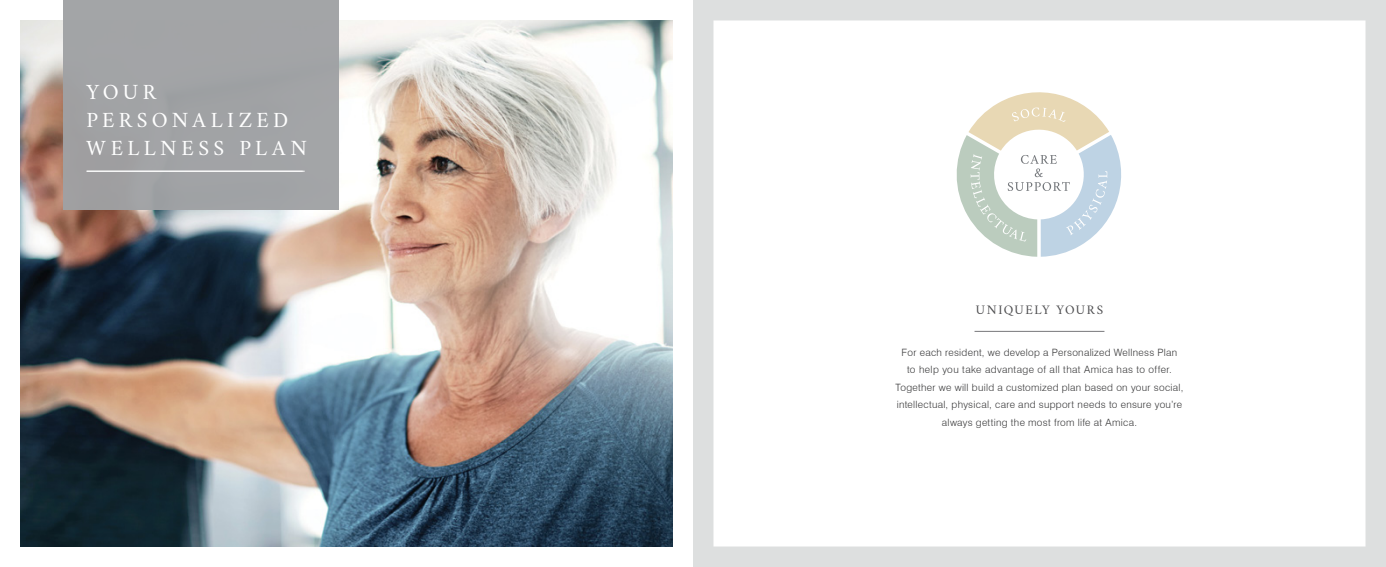
<style>
.page{position:relative;width:1386px;height:567px;background:#fff}
.page>*{position:absolute;margin:0;border:0;box-sizing:border-box;transform-origin:0 0}
.t1{font:21.88px/28px "Amiri";letter-spacing:.2em;color:#fff}
.t2{font:13.12px "Amiri";letter-spacing:.1em;color:#4d4d4f}
.t3{font:300 10.06px/17.5px "Swiss 721 BT";letter-spacing:.03em;color:#383839;text-align:center}
</style>
<div class="page">
<img style="left:20px;top:20px;width:653px;height:527px">
<div style="left:63px;top:0;width:276px;height:210px;background:#a2a4a6"></div>
<hr style="left:87px;top:171px;width:218px;height:1px;background:#fff">
<svg style="left:693px;top:0;width:693px;height:567px"></svg>
<h1 class="t1" style="left:87px;top:78px;width:222px">YOUR<br>PERSONALIZED<br>WELLNESS PLAN</h1>
<h2 class="t2" style="left:976px;top:302px;width:129px">UNIQUELY YOURS</h2>
<p class="t3" style="left:896px;top:343px;width:289px">For each resident, we develop a Personalized Wellness Plan<br>to help you take advantage of all that Amica has to offer.<br>Together we will build a customized plan based on your social, intellectual, physical, care and support needs to ensure you’re always getting the most from life at Amica.</p>
</div>
